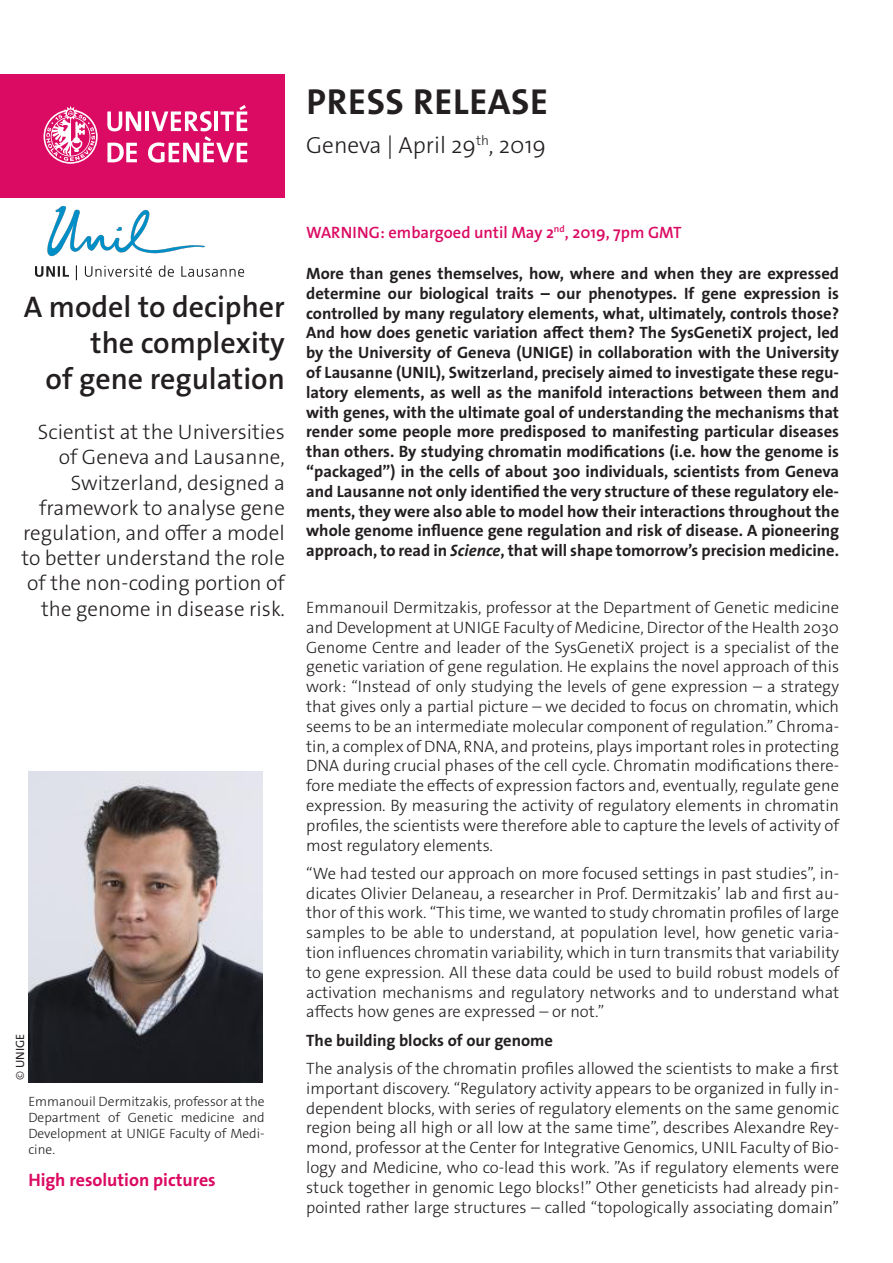
<style>
.page{position:relative;width:893px;height:1263px;background:#fff}
.page>*{position:absolute;margin:0;border:0;box-sizing:border-box;transform-origin:0 0}
._4__texte_courant{font:700 36.3px "The Sans Os F";letter-spacing:.02em;color:#231f20}
._1__grand_titre{font:600 30px/36px "The Sans Os F";color:#231f20;text-align:right}
._4__texte_courant-2{font:300 23.4px "The Sans Os F";color:#231f20}
._1__grand_titre-2{font:300 21px/25.2px "The Sans Os F";color:#231f20;text-align:right}
.t1{font:700 18px "The Sans Os F";color:#db0a62}
._4__texte_courant-3{font:300 16.5px/19.8px "The Sans Os F";color:#231f20;text-align:justify}
._4__texte_courant-4{font:700 16.5px/19.8px "The Sans Os F";color:#231f20;text-align:justify}
.embargo{font:600 16.5px "The Sans Os F";color:#db0a62}
._4__texte_courant-5{font:300 13.5px/16.2px "The Sans Os F";color:#231f20;text-align:justify}
.t2{font:12px "The Sans Os F";letter-spacing:.01em;color:#231f20}
.s1{font-weight:300}
.s2{font-style:italic}
</style>
<div class="page">
<div style="left:0;top:74px;width:285px;height:124px;background:#db0a62"></div>
<svg style="left:44px;top:106px;width:54px;height:58px"></svg>
<svg style="left:107px;top:111px;width:34px;height:20px"></svg>
<hr style="left:145px;top:111px;width:4px;height:20px;background:#fff">
<svg style="left:107px;top:143px;width:30px;height:19px"></svg>
<svg style="left:148px;top:105px;width:99px;height:58px"></svg>
<img style="left:35px;top:206px;width:210px;height:75px">
<img style="left:28px;top:771px;width:235px;height:312px">
<p class="_4__texte_courant" style="left:306px;top:78px;width:243px">PRESS RELEASE</p>
<p class="_4__texte_courant-2" style="left:306px;top:130px;width:241px">Geneva | April 29<sup>th</sup>, 2019</p>
<p class="_1__grand_titre" style="left:24px;top:289px;width:263px">A model to decipher the complexity<br>of gene regulation</p>
<p class="_1__grand_titre-2" style="left:21px;top:420px;width:265px">Scientist at the Universities of Geneva and Lausanne,<br>Switzerland, designed a framework to analyse gene regulation, and offer a model to better understand the role of the non-coding portion of the genome in disease risk.</p>
<p class="t2" style="left:13px;top:1080px;width:48px;rotate:-90deg"><span class="s1">©</span> UNIGE</p>
<p class="_4__texte_courant-5" style="left:28px;top:1093px;width:238px">Emmanouil Dermitzakis, professor at the Department of Genetic medicine and Development at UNIGE Faculty of Medi&shy;cine.</p>
<p class="t1" style="left:28px;top:1168px;width:189px">High resolution pictures</p>
<p class="embargo" style="left:306px;top:222px;width:377px">WARNING: embargoed until May 2<sup>nd</sup>, 2019, 7pm GMT</p>
<p class="_4__texte_courant-4" style="left:306px;top:264px;width:534px">More than genes themselves, how, where and when they are expressed determine our biological traits – our phenotypes. If gene expression is controlled by many regulatory elements, what, ultimately, controls those?<br>And how does genetic variation affect them? The SysGenetiX project, led by the University of Geneva (UNIGE) in collaboration with the University of Lausanne (UNIL), Switzerland, precisely aimed to investigate these regu&shy;latory elements, as well as the manifold interactions between them and with genes, with the ultimate goal of understanding the mechanisms that render some people more predisposed to manifesting particular diseases than others. By studying chromatin modifications (i.e. how the genome is “packaged”) in the cells of about 300 individuals, scientists from Geneva and Lausanne not only identified the very structure of these regulatory ele&shy;ments, they were also able to model how their interactions throughout the whole genome influence gene regulation and risk of disease. A pioneering approach, to read in <span class="s2">Science</span>, that will shape tomorrow’s precision medicine.</p>
<p class="_4__texte_courant-3" style="left:306px;top:597px;width:534px">Emmanouil Dermitzakis, professor at the Department of Genetic medicine and Development at UNIGE Faculty of Medicine, Director of the Health 2030<br>Genome Centre and leader of the SysGenetiX project is a specialist of the genetic variation of gene regulation. He explains the novel approach of this work: “Instead of only studying the levels of gene expression – a strategy that gives only a partial picture – we decided to focus on chromatin, which seems to be an intermediate molecular component of regulation.” Chroma&shy;tin, a complex of DNA, RNA, and proteins, plays important roles in protecting DNA during crucial phases of the cell cycle. Chromatin modifications there&shy;fore mediate the effects of expression factors and, eventually, regulate gene expression. By measuring the activity of regulatory elements in chromatin profiles, the scientists were therefore able to capture the levels of activity of most regulatory elements.</p>
<p class="_4__texte_courant-3" style="left:306px;top:863px;width:534px">“We had tested our approach on more focused settings in past studies”, in&shy;dicates Olivier Delaneau, a researcher in Prof. Dermitzakis’ lab and first au&shy;thor of this work. “This time, we wanted to study chromatin profiles of large samples to be able to understand, at population level, how genetic varia&shy;tion influences chromatin variability, which in turn transmits that variability to gene expression. All these data could be used to build robust models of activation mechanisms and regulatory networks and to understand what affects how genes are expressed – or not.”</p>
<p class="_4__texte_courant-4" style="left:306px;top:1030px;width:248px">The building blocks of our genome</p>
<p class="_4__texte_courant-3" style="left:306px;top:1059px;width:534px">The analysis of the chromatin profiles allowed the scientists to make a first important discovery. “Regulatory activity appears to be organized in fully in&shy;dependent blocks, with series of regulatory elements on the same genomic region being all high or all low at the same time”, describes Alexandre Rey&shy;mond, professor at the Center for Integrative Genomics, UNIL Faculty of Bio&shy;logy and Medicine, who co-lead this work. ”As if regulatory elements were stuck together in genomic Lego blocks!” Other geneticists had already pin&shy;pointed rather large structures – called “topologically associating domain”</p>
</div>
